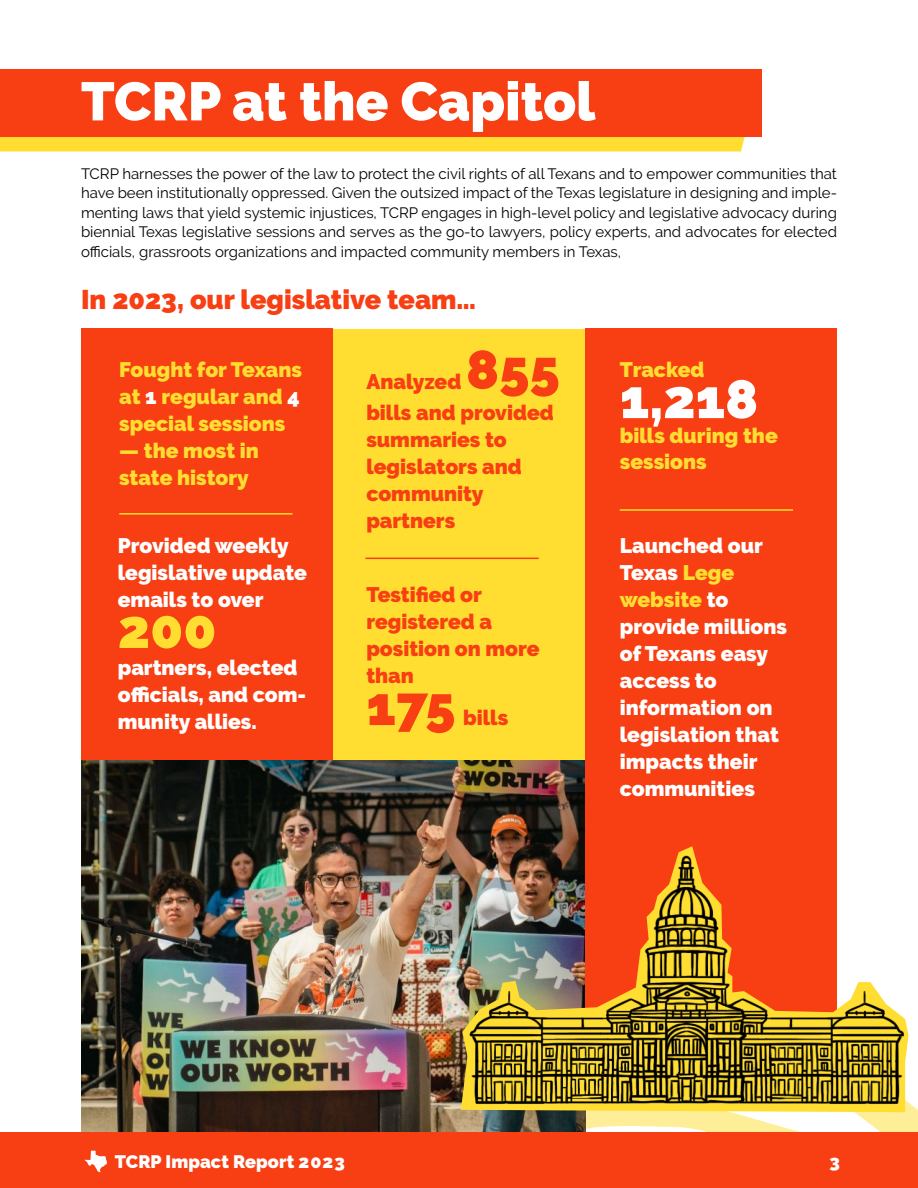
<style>
.page{position:relative;width:918px;height:1188px;background:#fff}
.page>*{position:absolute;margin:0;border:0;box-sizing:border-box;transform-origin:0 0}
.t1{font:900 54px "Raleway";color:#fff}
.t2{font:900 54px "Raleway";color:#f83e13}
.t3{font:900 54px "Raleway";color:#ffdd31}
.t4{font:900 27px "Raleway";color:#f83e13}
.t5{font:900 21px/27px "Raleway";color:#fff}
.t6{font:900 21px/27px "Raleway";color:#f83e13}
.t7{font:900 21px/27px "Raleway";color:#ffdd31}
.t8{font:900 18px "Raleway";letter-spacing:.005em;color:#fff}
.t9{font:15px/19.5px "Raleway";color:#000;text-align:justify}
.s1{color:#fff}
.s2{color:#ffdd31}
</style>
<div class="page">
<img style="left:81px;top:760px;width:504px;height:372px">
<div style="left:585px;top:329px;width:252px;height:763px;background:#f83e13"></div>
<svg style="left:0;top:136px;width:749px;height:15px;background:#fed230"></svg>
<div style="left:0;top:69px;width:762px;height:67px;background:#f83e13"></div>
<div style="left:0;top:1132px;width:918px;height:56px;background:#f83e13"></div>
<svg style="left:84px;top:1151px;width:23px;height:21px"></svg>
<img style="left:426px;top:807px;width:492px;height:325px">
<div style="left:81px;top:329px;width:252px;height:431px;background:#f83e13"></div>
<div style="left:333px;top:329px;width:252px;height:431px;background:#ffdd31"></div>
<hr style="left:119px;top:513px;width:173px;height:2px;background:#ffdd31">
<hr style="left:620px;top:509px;width:173px;height:2px;background:#ffdd31">
<hr style="left:365px;top:558px;width:174px;height:1px;background:#f83e13">
<h1 class="t1" style="left:81px;top:70px;width:516px">TCRP at the Capitol</h1>
<p class="t9" style="left:81px;top:164px;width:758px">TCRP harnesses the power of the law to protect the civil rights of all Texans and to empower communities that have been institutionally oppressed. Given the outsized impact of the Texas legislature in designing and imple&shy;menting laws that yield systemic injustices, TCRP engages in high-level policy and legislative advocacy during biennial Texas legislative sessions and serves as the go-to lawyers, policy experts, and advocates for elected officials, grassroots organizations and impacted community members in Texas,</p>
<h2 class="t4" style="left:81px;top:284px;width:397px">In 2023, our legislative team…</h2>
<h3 class="t7" style="left:119px;top:357px;width:184px;text-align:justify">Fought for Texans at <span class="s1">1</span> regular and <span class="s1">4 </span>special sessions</h3>
<h3 class="t7" style="left:119px;top:438px;width:141px">— the most in state history</h3>
<h3 class="t5" style="left:118px;top:532px;width:191px">Provided weekly legislative update emails to over</h3>
<h1 class="t3" style="left:118px;top:598px;width:100px">200</h1>
<h3 class="t5" style="left:118px;top:654px;width:190px">partners, elected officials, and com&shy;munity allies.</h3>
<h1 class="t2" style="left:466px;top:338px;width:95px">855</h1>
<h3 class="t6" style="left:366px;top:400px;width:189px">bills and provided summaries to legislators and community partners</h3>
<h3 class="t6" style="left:366px;top:368px;width:97px">Analyzed</h3>
<h3 class="t6" style="left:366px;top:581px;width:175px">Testified or registered a position on more than</h3>
<h1 class="t2" style="left:366px;top:675px;width:91px">175</h1>
<h3 class="t6" style="left:463px;top:704px;width:47px">bills</h3>
<h3 class="t7" style="left:620px;top:357px;width:86px">Tracked</h3>
<h1 class="t1" style="left:620px;top:368px;width:140px">1,218</h1>
<h3 class="t7" style="left:620px;top:423px;width:159px;line-height:25.2px">bills during the sessions</h3>
<h3 class="t5" style="left:620px;top:532px;width:169px">Launched our<br>Texas <span class="s2">Lege website</span> to provide millions of Texans easy access to information on legislation that impacts their communities</h3>
<p class="t8" style="left:115px;top:1151px;width:232px">TCRP Impact Report 2023</p>
<p class="t8" style="left:829px;top:1151px;width:12px">3</p>
</div>
